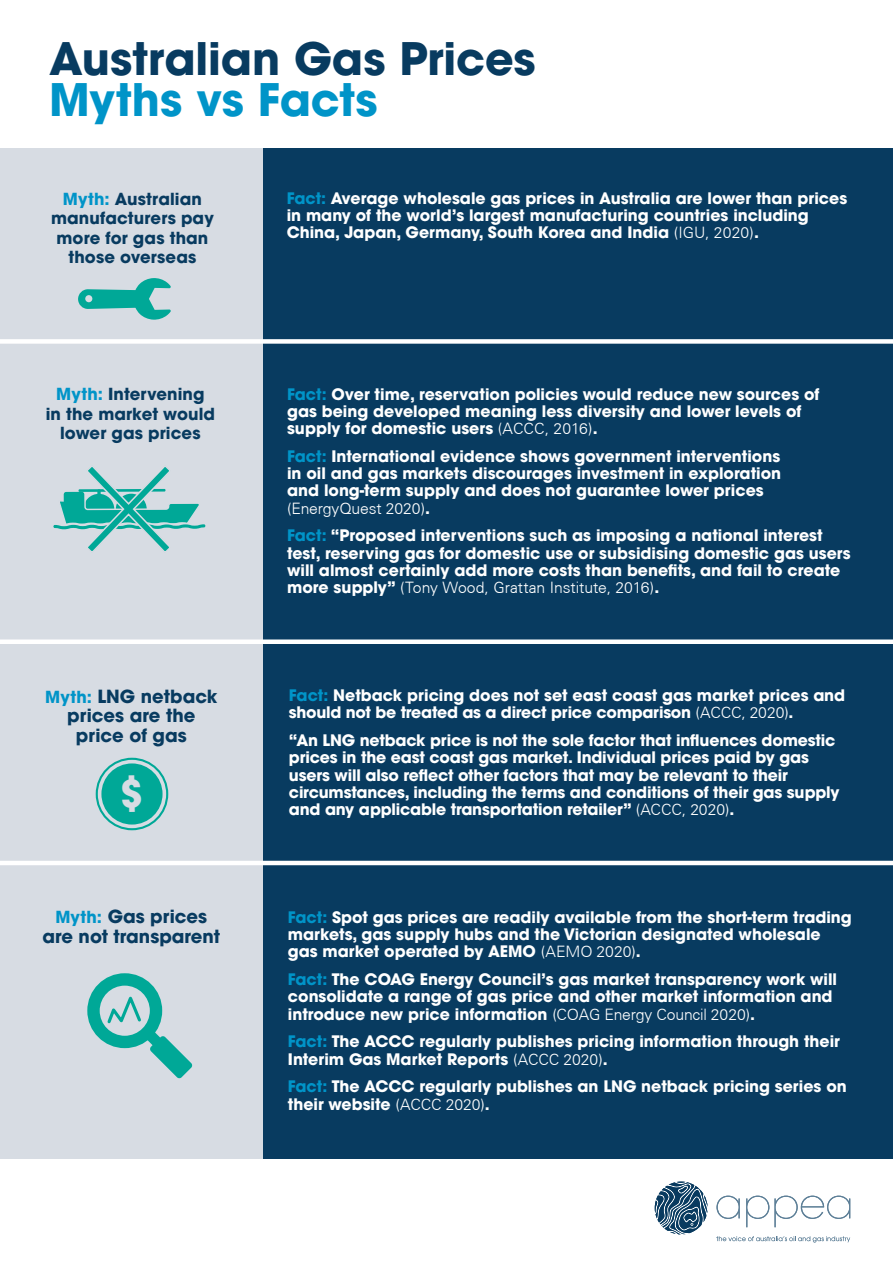
<style>
.page{position:relative;width:893px;height:1263px;background:#fff}
.page>*{position:absolute;margin:0;border:0;box-sizing:border-box;transform-origin:0 0}
.t1{font:700 44.55px "ITC Avant Garde Pro";color:#083b60}
.t2{font:700 44.55px "ITC Avant Garde Pro";letter-spacing:-.005em;color:#0094c8}
.t3{font:700 18px/19.5px "ITC Avant Garde Pro";color:#083b60;text-align:center}
.t4{font:700 16.5px/19.5px "ITC Avant Garde Pro";letter-spacing:.005em;color:#083b60;text-align:center}
.t5{font:700 15.75px/17.2px "ITC Avant Garde Pro";color:#fff}
.t6{font:300 15.75px "Univers CE";letter-spacing:-.005em;color:#fff}
.s1{color:#0094c8}
.s2{font-family:"Univers CE";font-weight:300}
.s3{font-family:"ITC Avant Garde Pro";font-weight:700}
.s4{font-size:16.5px;color:#0094c8}
</style>
<div class="page">
<div style="left:0;top:134px;width:893px;height:1025px;background:#d7dce3"></div>
<svg style="left:716px;top:1196px;width:24px;height:23px"></svg>
<svg style="left:746px;top:1196px;width:104px;height:31px"></svg>
<svg style="left:655px;top:1181px;width:52px;height:53px"></svg>
<svg style="left:716px;top:1236px;width:134px;height:6px"></svg>
<div style="left:264px;top:137px;width:629px;height:1021px;background:#083b60"></div>
<div style="left:0;top:0;width:893px;height:148px;background:#fff"></div>
<div style="left:0;top:639px;width:893px;height:5px;background:#fff"></div>
<div style="left:0;top:339px;width:893px;height:5px;background:#fff"></div>
<svg style="left:53px;top:467px;width:152px;height:84px"></svg>
<svg style="left:78px;top:278px;width:93px;height:42px"></svg>
<hr style="left:0;top:861px;width:893px;height:4px;background:#fff">
<div style="left:87px;top:973px;width:75px;height:75px;border:12px solid #00a897;border-radius:50%"></div>
<svg style="left:105px;top:990px;width:87px;height:88px"></svg>
<svg style="left:96px;top:758px;width:72px;height:72px"></svg>
<h1 class="t1" style="left:49px;top:29px;width:488px">Australian Gas Prices</h1>
<h1 class="t2" style="left:49px;top:70px;width:330px">Myths vs Facts</h1>
<p class="t4" style="left:51px;top:189px;width:164px"><span class="s1">Myth:</span> Australian manufacturers pay more for gas than those overseas</p>
<p class="t5" style="left:287px;top:189px;width:562px"><span class="s1">Fact:</span> Average wholesale gas prices in Australia are lower than prices in many of the world’s largest manufacturing countries including<br>China, Japan, Germany, South Korea and India <span class="s2">(IGU, 2020)</span>.</p>
<p class="t4" style="left:46px;top:384px;width:171px"><span class="s1">Myth:</span> Intervening<br>in the market would lower gas prices</p>
<p class="t5" style="left:287px;top:385px;width:534px"><span class="s1">Fact:</span> Over time, reservation policies would reduce new sources of gas being developed meaning less diversity and lower levels of supply for domestic users <span class="s2">(ACCC, 2016)</span>.</p>
<p class="t5" style="left:287px;top:447px;width:496px;text-align:justify"><span class="s1">Fact:</span> International evidence shows government interventions in oil and gas markets discourages investment in exploration and long-term supply and does not guarantee lower prices</p>
<p class="t6" style="left:287px;top:499px;width:144px">(EnergyQuest 2020)<span class="s3">.</span></p>
<p class="t5" style="left:287px;top:527px;width:565px"><span class="s1">Fact:</span> “Proposed interventions such as imposing a national interest test, reserving gas for domestic use or subsidising domestic gas users will almost certainly add more costs than benefits, and fail to create</p>
<p class="t6" style="left:287px;top:579px;width:374px"><span class="s3">more supply”</span> (Tony Wood, Grattan Institute, 2016)<span class="s3">.</span></p>
<p class="t3" style="left:45px;top:686px;width:174px"><span class="s4">Myth:</span> LNG netback prices are the price of gas</p>
<p class="t5" style="left:289px;top:686px;width:558px"><span class="s1">Fact:</span> Netback pricing does not set east coast gas market prices and should not be treated as a direct price comparison <span class="s2">(ACCC, 2020)</span>.</p>
<p class="t5" style="left:289px;top:731px;width:552px">“An LNG netback price is not the sole factor that influences domestic prices in the east coast gas market. Individual prices paid by gas users will also reflect other factors that may be relevant to their circumstances, including the terms and conditions of their gas supply and any applicable transportation retailer” <span class="s2">(ACCC, 2020)</span>.</p>
<p class="t3" style="left:42px;top:906px;width:179px"><span class="s4">Myth:</span> Gas prices are not transparent</p>
<p class="t5" style="left:288px;top:908px;width:565px"><span class="s1">Fact:</span> Spot gas prices are readily available from the short-term trading markets, gas supply hubs and the Victorian designated wholesale gas market operated by AEMO <span class="s2">(AEMO 2020)</span>.</p>
<p class="t5" style="left:288px;top:970px;width:551px"><span class="s1">Fact:</span> The COAG Energy Council’s gas market transparency work will consolidate a range of gas price and other market information and introduce new price information <span class="s2">(COAG Energy Council 2020)</span>.</p>
<p class="t5" style="left:288px;top:1033px;width:553px"><span class="s1">Fact:</span> The ACCC regularly publishes pricing information through their<br>Interim Gas Market Reports <span class="s2">(ACCC 2020)</span>.</p>
<p class="t5" style="left:288px;top:1078px;width:560px"><span class="s1">Fact:</span> The ACCC regularly publishes an LNG netback pricing series on their website <span class="s2">(ACCC 2020)</span>.</p>
</div>
